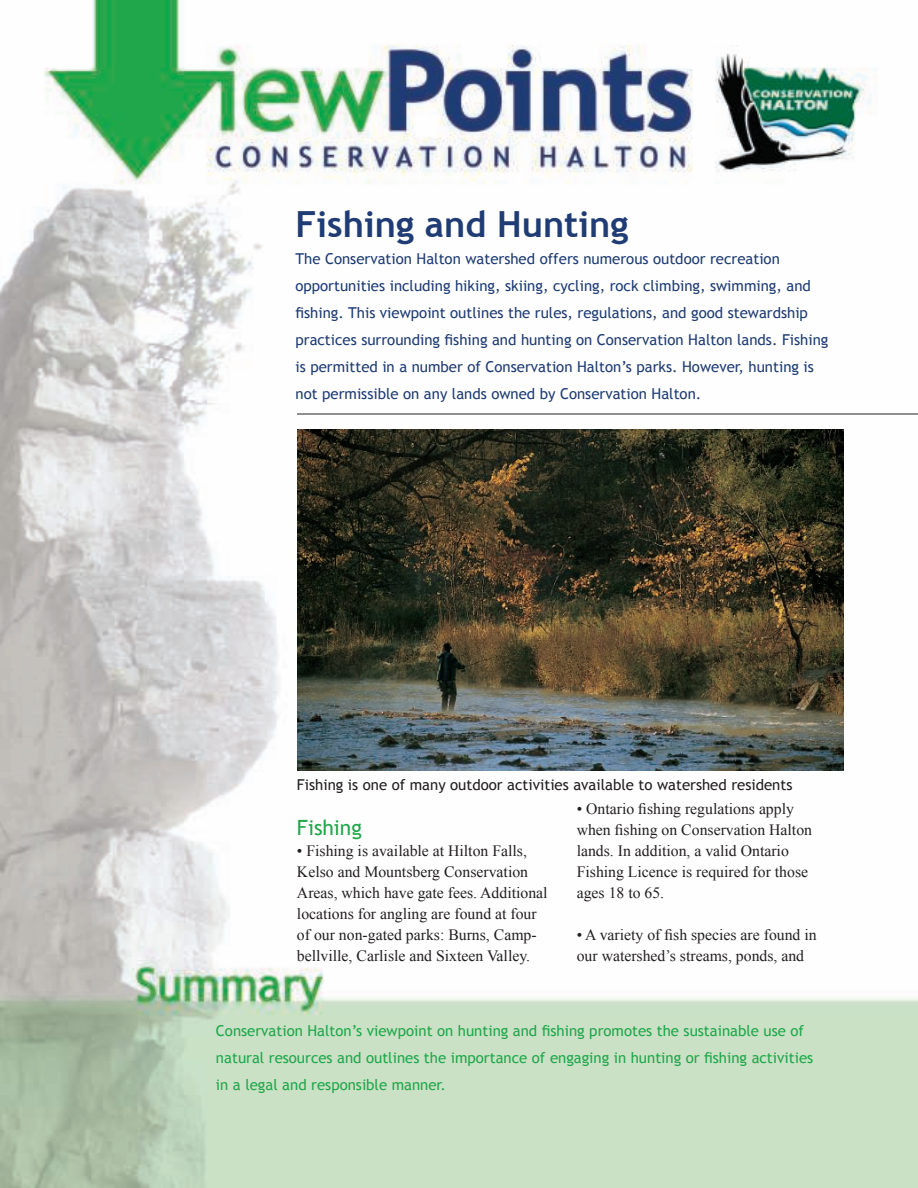
<style>
.page{position:relative;width:918px;height:1188px;background:#fff}
.page>*{position:absolute;margin:0;border:0;box-sizing:border-box;transform-origin:0 0}
.t1{font:700 36px "Trebuchet MS";color:#1f3c74}
.t2{font:21px "Trebuchet MS";color:#1fa74a}
.t3{font:15.75px/21px "Times New Roman";color:#231f20}
.t4{font:15px/27px "Trebuchet MS";color:#1f3c74}
.t5{font:15px/27px "Trebuchet MS";color:#1fa74a}
.t6{font:15px "Trebuchet MS";color:#231f20}
</style>
<div class="page">
<img style="left:0;top:0;width:918px;height:1188px">
<hr style="left:297px;top:414px;width:621px;height:1px;background:#231f20">
<img style="left:297px;top:430px;width:546px;height:341px">
<h1 class="t1" style="left:295px;top:210px;width:335px">Fishing and Hunting</h1>
<p class="t4" style="left:295px;top:246px;width:534px">The Conservation Halton watershed offers numerous outdoor recreation opportunities including hiking, skiing, cycling, rock climbing, swimming, and fishing. This viewpoint outlines the rules, regulations, and good stewardship practices surrounding fishing and hunting on Conservation Halton lands. Fishing is permitted in a number of Conservation Halton’s parks. However, hunting is not permissible on any lands owned by Conservation Halton.</p>
<p class="t6" style="left:297px;top:779px;width:497px">Fishing is one of many outdoor activities available to watershed residents</p>
<h2 class="t2" style="left:297px;top:820px;width:66px">Fishing</h2>
<p class="t3" style="left:297px;top:842px;width:252px">• Fishing is available at Hilton Falls, Kelso and Mountsberg Conservation Areas, which have gate fees. Additional locations for angling are found at four of our non-gated parks: Burns, Camp&shy;bellville, Carlisle and Sixteen Valley.</p>
<p class="t3" style="left:577px;top:800px;width:237px">• Ontario fishing regulations apply when fishing on Conservation Halton lands. In addition, a valid Ontario<br>Fishing Licence is required for those ages 18 to 65.</p>
<p class="t3" style="left:577px;top:926px;width:241px">• A variety of fish species are found in our watershed’s streams, ponds, and</p>
<p class="t5" style="left:216px;top:1018px;width:599px">Conservation Halton’s viewpoint on hunting and fishing promotes the sustainable use of natural resources and outlines the importance of engaging in hunting or fishing activities in a legal and responsible manner.</p>
</div>
